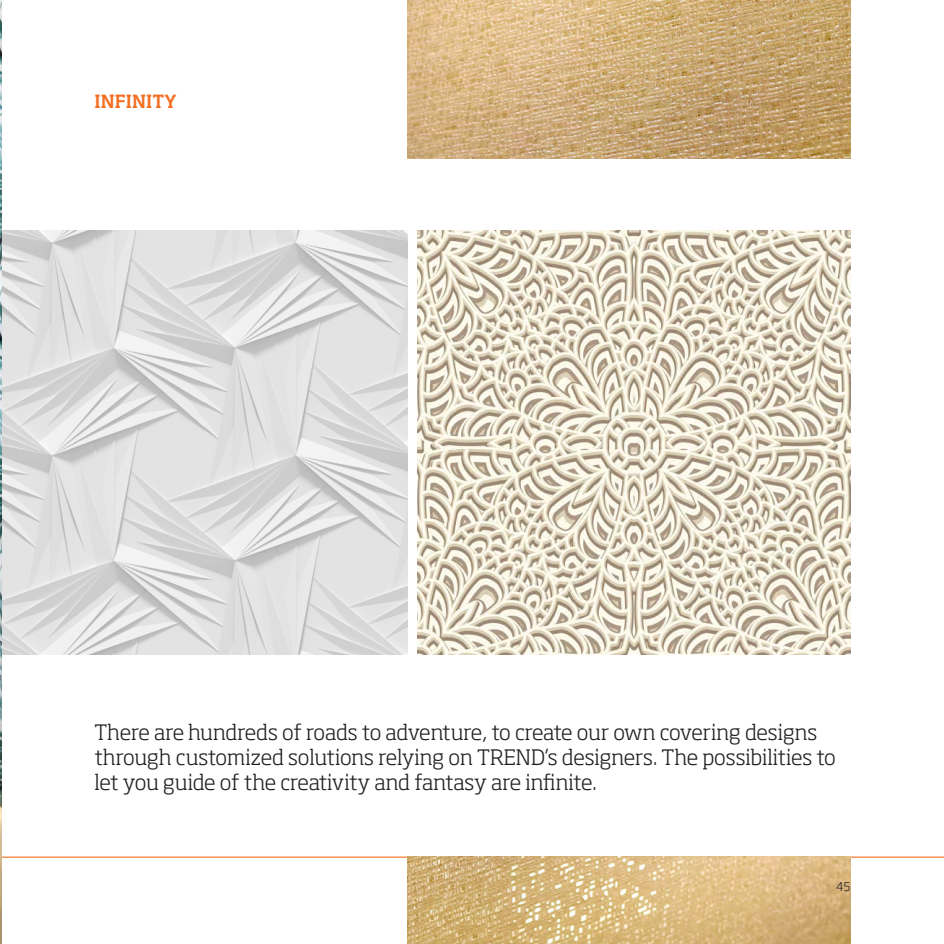
<style>
.page{position:relative;width:944px;height:944px;background:#fff}
.page>*{position:absolute;margin:0;border:0;box-sizing:border-box;transform-origin:0 0}
.t1{font:300 21px/25.2px "Soho Std";letter-spacing:-.005em;color:#231f20}
.t2{font:500 18px "Soho Std";color:#f36e21}
.t3{font:300 12px "Soho Gothic Pro";color:#231f20}
</style>
<div class="page">
<img style="left:1px;top:230px;width:407px;height:425px">
<img style="left:418px;top:230px;width:432px;height:425px">
<hr style="left:0;top:857px;width:944px;height:1px;background:#f36e21">
<img style="left:0;top:0;width:1px;height:944px">
<img style="left:408px;top:0;width:442px;height:158px">
<img style="left:408px;top:857px;width:442px;height:87px">
<p class="t2" style="left:95px;top:89px;width:83px">INFINITY</p>
<p class="t1" style="left:94px;top:719px;width:743px">There are hundreds of roads to adventure, to create our own covering designs through customized solutions relying on TREND’s designers. The possibilities to let you guide of the creativity and fantasy are infinite.</p>
<p class="t3" style="left:836px;top:877px;width:16px">45</p>
</div>
